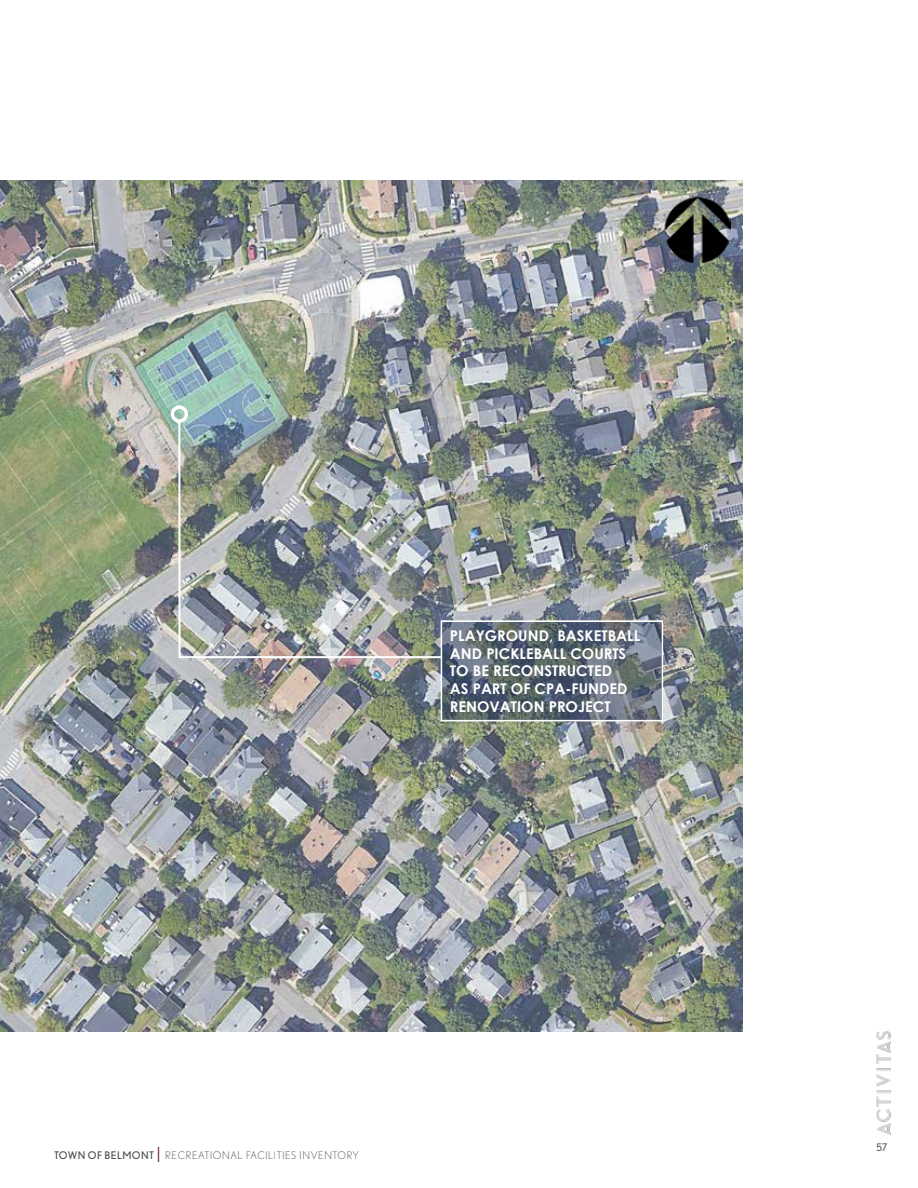
<style>
.page{position:relative;width:918px;height:1188px;background:#fff}
.page>*{position:absolute;margin:0;border:0;box-sizing:border-box;transform-origin:0 0}
.t1{font:700 14.85px/17.7px "Century Gothic";color:#fff}
.t2{font:300 10.5px "Nobel";letter-spacing:.06em;color:#4f4e53}
.t3{font:10.5px "Nobel";color:#636363}
.s1{font-weight:400}
.s2{font-weight:400;font-size:16.5px;color:#6c1740}
</style>
<div class="page">
<img style="left:0;top:181px;width:742px;height:851px">
<img style="left:876px;top:1032px;width:15px;height:103px">
<div style="left:441px;top:620px;width:222px;height:101px;border:2px solid #fff"></div>
<img style="left:177px;top:419px;width:267px;height:240px">
<div style="left:171px;top:405px;width:17px;height:18px;border:3px solid #fff;border-radius:50%"></div>
<img style="left:663px;top:197px;width:67px;height:67px">
<svg style="left:442px;top:622px;width:220px;height:98px;background:#5c6873"></svg>
<p class="t1" style="left:450px;top:626px;width:192px">PLAYGROUND, BASKETBALL<br>AND PICKLEBALL COURTS<br>TO BE RECONSTRUCTED<br>AS PART OF CPA-FUNDED<br>RENOVATION PROJECT</p>
<p class="t2" style="left:54px;top:1149px;width:307px"><span class="s1">TOWN OF BELMONT</span> <span class="s2">|</span> RECREATIONAL FACILITIES INVENTORY</p>
<p class="t3" style="left:876px;top:1141px;width:13px">57</p>
</div>
